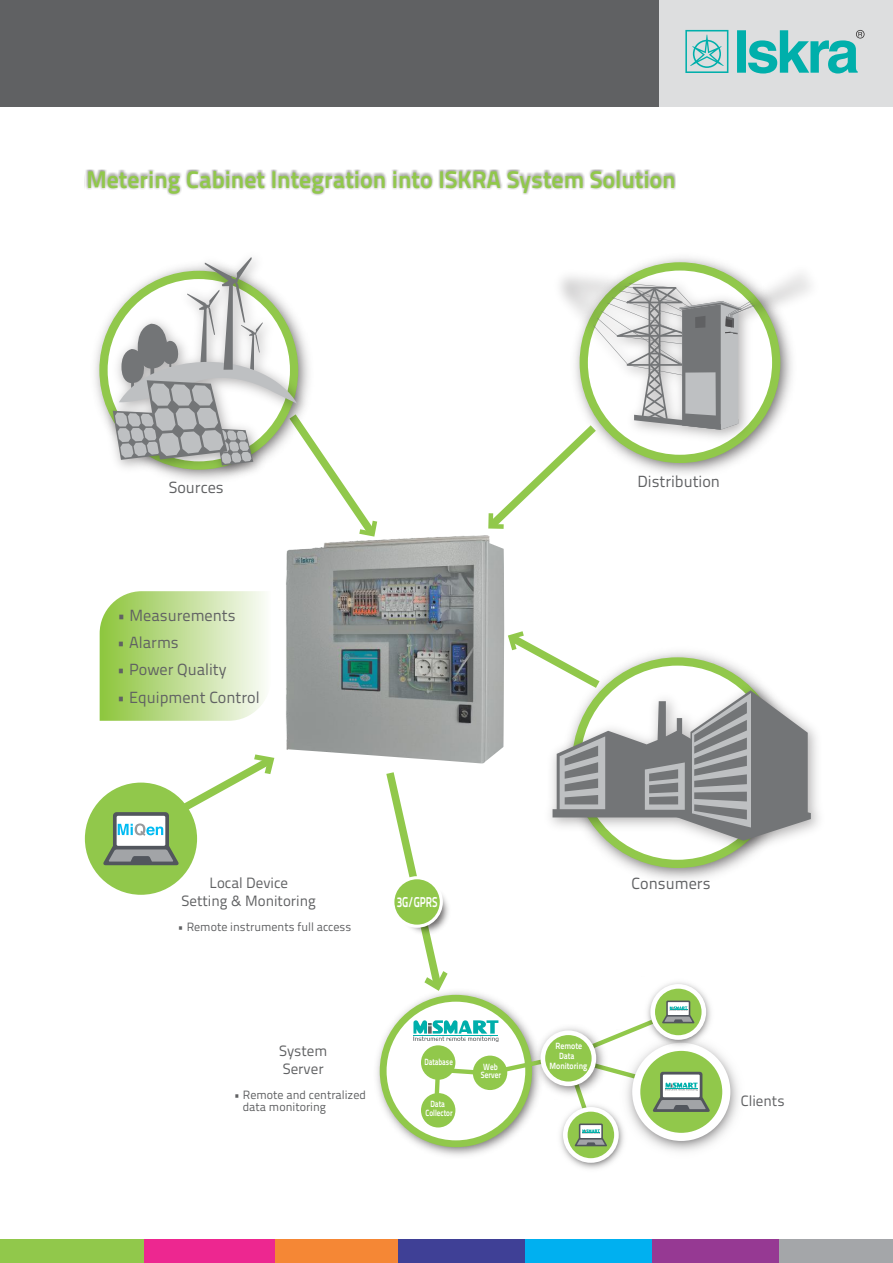
<style>
.page{position:relative;width:893px;height:1263px;background:#fff}
.page>*{position:absolute;margin:0;border:0;box-sizing:border-box;transform-origin:0 0}
.t1{font:700 24px "Titillium Text 22 L";color:#91c84b}
.t2{font:16.2px "Titillium Text 22 L";color:#606163}
.t3{font:14.85px/17.9px "Titillium Text 22 L";color:#606163}
.t4{font:700 14.25px "Titillium Text 22 L";color:#fff;scale:.72 1}
.t5{font:12px/11.6px "Titillium Text 22 L";color:#606163}
.t6{font:700 9px/9.6px "Titillium Text 22 L";color:#fff;text-align:center;scale:.88 1}
.t7{font:700 9px/8.4px "Titillium Text 22 L";color:#fff;text-align:center;scale:.8 1}
.t8{font:700 9px/8.4px "Titillium Text 22 L";color:#fff;scale:.82 1}
.t9{font:700 9px "Titillium Text 22 L";color:#fff;scale:.77 1}
</style>
<div class="page">
<img style="left:659px;top:1051px;width:80px;height:101px">
<svg style="left:636px;top:1047px;width:90px;height:90px"></svg>
<div style="left:632px;top:1043px;width:98px;height:98px;border:8px solid #fff;border-radius:50%"></div>
<img style="left:561px;top:1146px;width:62px;height:23px">
<svg style="left:565px;top:1109px;width:51px;height:51px"></svg>
<div style="left:563px;top:1107px;width:56px;height:56px;border:5px solid #fff;border-radius:50%"></div>
<img style="left:377px;top:991px;width:120px;height:165px">
<svg style="left:383px;top:998px;width:146px;height:146px"></svg>
<div style="left:380px;top:995px;width:152px;height:152px;border:7px solid #91c84b;border-radius:50%"></div>
<img style="left:650px;top:982px;width:66px;height:69px">
<svg style="left:653px;top:986px;width:51px;height:51px"></svg>
<div style="left:650px;top:984px;width:56px;height:56px;border:5px solid #fff;border-radius:50%"></div>
<svg style="left:413px;top:1000px;width:297px;height:146px"></svg>
<img style="left:529px;top:1019px;width:83px;height:84px">
<div style="left:543px;top:1033px;width:51px;height:51px;background:#91c84b;border-radius:50%"></div>
<div style="left:540px;top:1030px;width:56px;height:56px;border:5px solid #fff;border-radius:50%"></div>
<svg style="left:81px;top:779px;width:120px;height:119px;fill:#91c84b"></svg>
<div style="left:78px;top:776px;width:126px;height:126px;border:7px solid #fff;border-radius:50%"></div>
<svg style="left:103px;top:763px;width:170px;height:102px"></svg>
<svg style="left:381px;top:772px;width:67px;height:220px"></svg>
<img style="left:397px;top:882px;width:52px;height:57px">
<div style="left:393px;top:878px;width:48px;height:48px;background:#91c84b;border-radius:50%"></div>
<div style="left:391px;top:876px;width:52px;height:52px;border:3px solid #fff;border-radius:50%"></div>
<img style="left:618px;top:861px;width:125px;height:19px">
<img style="left:595px;top:729px;width:224px;height:132px">
<img style="left:561px;top:257px;width:250px;height:190px">
<div style="left:0;top:0;width:893px;height:106px;background:#606163"></div>
<div style="left:0;top:1240px;width:144px;height:23px;background:#91c84b"></div>
<div style="left:271px;top:1240px;width:127px;height:23px;background:#f58735"></div>
<div style="left:144px;top:1240px;width:131px;height:23px;background:#ed2790"></div>
<div style="left:398px;top:1240px;width:127px;height:23px;background:#3f4096"></div>
<div style="left:525px;top:1239px;width:127px;height:24px;background:#00b0f0"></div>
<div style="left:652px;top:1239px;width:127px;height:24px;background:#963993"></div>
<div style="left:779px;top:1239px;width:114px;height:24px;background:#a4a6a9"></div>
<div style="left:85px;top:169px;width:591px;height:27px;background:#373535;opacity:.49"></div>
<div style="left:659px;top:0;width:234px;height:106px;background:#dddedf"></div>
<svg style="left:685px;top:30px;width:43px;height:43px"></svg>
<svg style="left:737px;top:30px;width:127px;height:44px"></svg>
<svg style="left:488px;top:283px;width:267px;height:246px"></svg>
<svg style="left:504px;top:628px;width:307px;height:213px"></svg>
<img style="left:100px;top:314px;width:13px;height:127px">
<svg style="left:113px;top:257px;width:265px;height:278px"></svg>
<img style="left:254px;top:535px;width:250px;height:228px">
<svg style="left:100px;top:591px;width:171px;height:130px"></svg>
<h1 class="t1" style="left:86px;top:170px;width:591px">Metering Cabinet Integration into ISKRA System Solution</h1>
<p class="t2" style="left:169px;top:480px;width:56px">Sources</p>
<p class="t2" style="left:117px;top:609px;width:120px">• Measurements</p>
<p class="t2" style="left:117px;top:636px;width:63px">• Alarms</p>
<p class="t2" style="left:117px;top:663px;width:111px">• Power Quality</p>
<p class="t2" style="left:117px;top:690px;width:144px">• Equipment Control</p>
<p class="t2" style="left:637px;top:475px;width:84px">Distribution</p>
<p class="t3" style="left:182px;top:876px;width:136px;text-align:center">Local Device<br>Setting &amp; Monitoring</p>
<p class="t4" style="left:397px;top:896px;width:58px">3G/GPRS</p>
<p class="t2" style="left:632px;top:877px;width:80px">Consumers</p>
<p class="t5" style="left:178px;top:922px;width:175px">• Remote instruments full access</p>
<p class="t3" style="left:279px;top:1043px;width:50px">System<br>Server</p>
<p class="t9" style="left:424px;top:1058px;width:39px">Database</p>
<p class="t8" style="left:481px;top:1063px;width:26px">Web<br>Server</p>
<p class="t6" style="left:550px;top:1042px;width:44px">Remote<br>Data<br>Monitoring</p>
<p class="t5" style="left:243px;top:1090px;width:125px;text-indent:-9px">• Remote and centralized data monitoring</p>
<p class="t7" style="left:426px;top:1101px;width:35px">Data<br>Collector</p>
<p class="t3" style="left:741px;top:1093px;width:45px">Clients</p>
</div>
